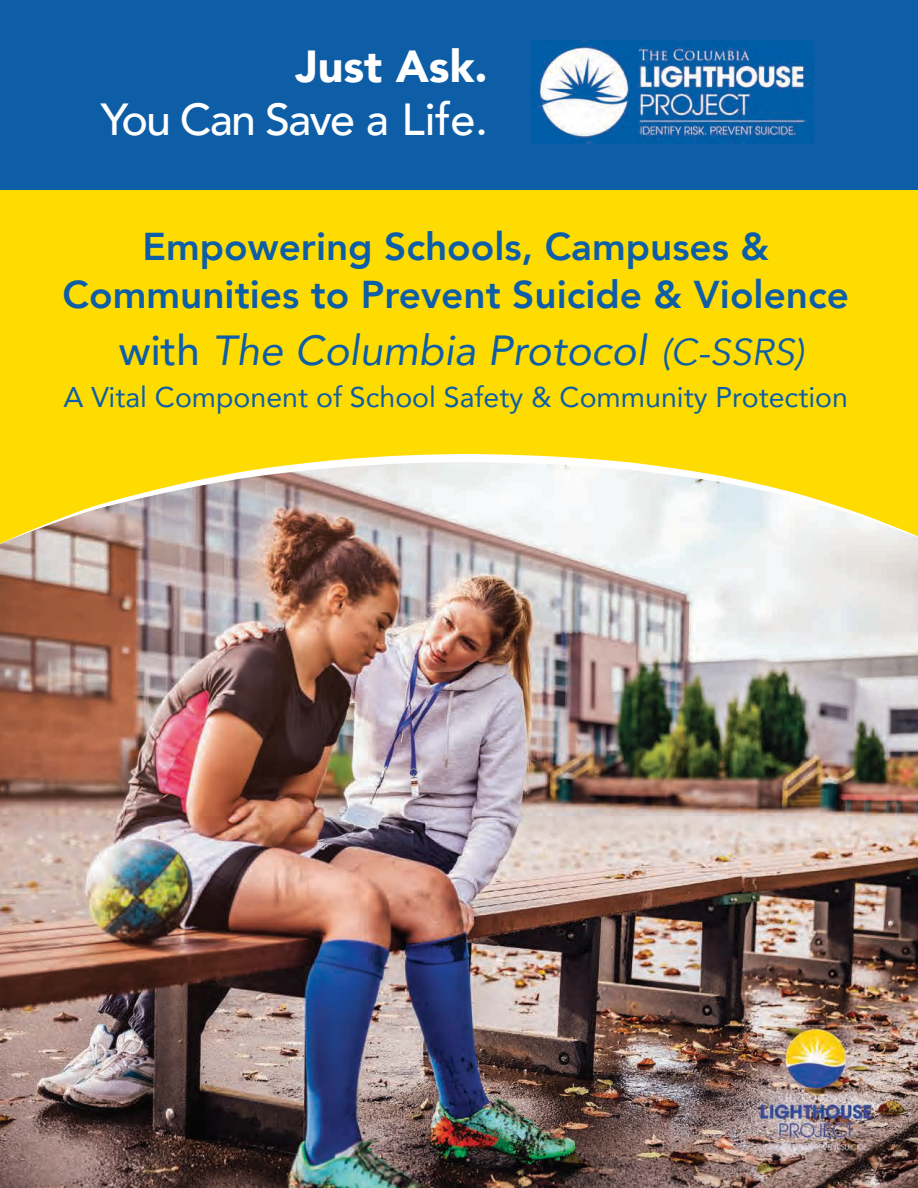
<style>
.page{position:relative;width:918px;height:1188px;background:#fff}
.page>*{position:absolute;margin:0;border:0;box-sizing:border-box;transform-origin:0 0}
.t1{font:500 44.85px "Avenir";letter-spacing:-.04em;color:#fff}
.t2{font:900 44.85px "Avenir";color:#fff}
.t3{font:italic 42px "Avenir";color:#0e5ea7}
.t4{font:800 38.7px/48px "Avenir";color:#0e5ea7;text-align:center}
.t5{font:28.5px "Avenir";color:#0e5ea7}
.s1{font-weight:500;font-style:normal}
.s2{font-size:37.5px}
</style>
<div class="page">
<img style="left:0;top:581px;width:918px;height:607px">
<div style="left:0;top:190px;width:918px;height:264px;background:#ffdc01"></div>
<div style="left:0;top:0;width:918px;height:190px;background:#0d5da7"></div>
<img style="left:531px;top:40px;width:282px;height:103px">
<img style="left:757px;top:1026px;width:117px;height:116px">
<svg style="left:874px;top:1091px;width:1px;height:13px"></svg>
<img style="left:757px;top:1091px;width:117px;height:13px">
<img style="left:757px;top:1142px;width:117px;height:13px">
<svg style="left:0;top:454px;width:918px;height:127px"></svg>
<p class="t2" style="left:295px;top:28px;width:194px">Just Ask.</p>
<p class="t1" style="left:101px;top:81px;width:389px">You Can Save a Life.</p>
<p class="t4" style="left:63px;top:223px;width:788px">Empowering Schools, Campuses &amp;<br>Communities to Prevent Suicide &amp; Violence</p>
<p class="t3" style="left:119px;top:325px;width:687px"><span class="s1">with</span> The Columbia Protocol <span class="s2">(C-SSRS)</span></p>
<p class="t5" style="left:64px;top:375px;width:786px">A Vital Component of School Safety &amp; Community Protection</p>
</div>
